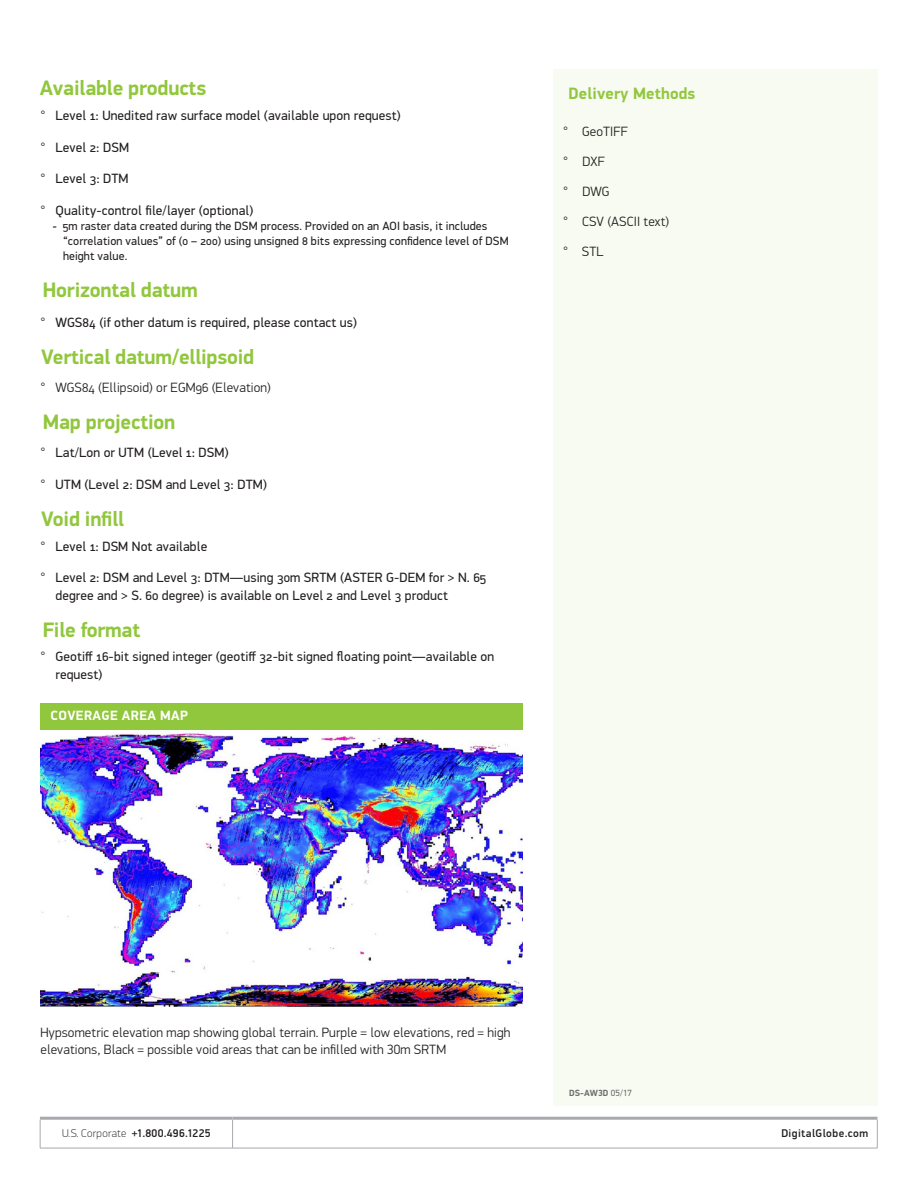
<style>
.page{position:relative;width:918px;height:1188px;background:#fff}
.page>*{position:absolute;margin:0;border:0;box-sizing:border-box;transform-origin:0 0}
.Subhead{font:700 21px "PF Din Display Pro";letter-spacing:-.01em;color:#91c73d}
.t1{font:700 16.5px "PF Din Display Pro";letter-spacing:.01em;color:#91c73d}
.t2{font:13.5px/18px "PF Din Display Pro";letter-spacing:.01em;color:#231f20}
.Highlight_Column_Bod{font:300 13.5px/16.5px "PF Din Display Pro";letter-spacing:.01em;color:#231f20}
.t3{font:700 13.5px "PF Din Display Pro";letter-spacing:.03em;color:#fff}
.t4{font:12px/15px "PF Din Display Pro";letter-spacing:.01em;color:#231f20}
.t5{font:500 11.25px "PF Din Display Pro";letter-spacing:.035em;color:#231f20}
.Highlight_Column_Bod-2{font:700 9px "PF Din Display Pro";letter-spacing:.01em;color:#6c6d70}
.s1{font-weight:300}
.s2{font-family:"Arial";font-weight:700;color:#57585a}
.s3{font-weight:400}
.s4{font-weight:100}
</style>
<div class="page">
<div style="left:553px;top:69px;width:325px;height:1037px;background:#f7fbf1"></div>
<div style="left:40px;top:703px;width:483px;height:27px;background:#91c73d"></div>
<img style="left:40px;top:732px;width:483px;height:275px">
<svg style="left:40px;top:1120px;width:1px;height:28px"></svg>
<svg style="left:232px;top:1120px;width:1px;height:28px"></svg>
<svg style="left:877px;top:1120px;width:1px;height:28px"></svg>
<hr style="left:40px;top:1148px;width:193px;height:1px;background:#a8a9ad">
<hr style="left:233px;top:1148px;width:645px;height:1px;background:#a8a9ad">
<hr style="left:40px;top:1117px;width:193px;height:3px;background:#a8a9ad">
<hr style="left:233px;top:1117px;width:645px;height:3px;background:#a8a9ad">
<p class="Subhead" style="left:40px;top:75px;width:168px">Available products</p>
<p class="t2" style="left:41px;top:107px;width:362px"><span class="s1">°</span> Level 1: Unedited raw surface model (available upon request)</p>
<p class="t2" style="left:41px;top:138px;width:90px"><span class="s1">°</span> Level 2: DSM</p>
<p class="t2" style="left:41px;top:170px;width:90px"><span class="s1">°</span> Level 3: DTM</p>
<p class="t2" style="left:41px;top:201px;width:214px"><span class="s1">°</span> Quality-control file/layer (optional)</p>
<p class="t4" style="left:63px;top:218px;width:447px;text-indent:-10px"><span class="s2">-</span> 5m raster data created during the DSM process. Provided on an AOI basis, it includes “correlation values” of (0 – 200) using unsigned 8 bits expressing confidence level of DSM height value.</p>
<p class="Subhead" style="left:43px;top:277px;width:156px">Horizontal datum</p>
<p class="t2" style="left:40px;top:314px;width:318px"><span class="s1">°</span> WGS84 (if other datum is required, please contact us)</p>
<p class="Subhead" style="left:41px;top:344px;width:215px">Vertical datum/ellipsoid</p>
<p class="Highlight_Column_Bod" style="left:41px;top:379px;width:232px">° WGS84 (Ellipsoid) or EGM96 (Elevation)</p>
<p class="Subhead" style="left:43px;top:409px;width:134px">Map projection</p>
<p class="t2" style="left:41px;top:444px;width:190px"><span class="s1">°</span> Lat/Lon or UTM (Level 1: DSM)</p>
<p class="t2" style="left:41px;top:475px;width:228px"><span class="s1">°</span> UTM (Level 2: DSM and Level 3: DTM)</p>
<p class="Subhead" style="left:41px;top:506px;width:85px">Void infill</p>
<p class="t2" style="left:41px;top:538px;width:168px"><span class="s1">°</span> Level 1: DSM Not available</p>
<p class="t2" style="left:56px;top:569px;width:432px;text-indent:-15px"><span class="s1">°</span> Level 2: DSM and Level 3: DTM—using 30m SRTM (ASTER G-DEM for &gt; N. 65 degree and &gt; S. 60 degree) is available on Level 2 and Level 3 product</p>
<p class="Subhead" style="left:43px;top:617px;width:99px">File format</p>
<p class="t2" style="left:56px;top:647px;width:440px;text-indent:-15px"><span class="s1">°</span> Geotiff 16-bit signed integer (geotiff 32-bit signed floating point—available on request)</p>
<p class="t3" style="left:50px;top:708px;width:139px">COVERAGE AREA MAP</p>
<p class="t1" style="left:569px;top:84px;width:128px">Delivery Methods</p>
<p class="Highlight_Column_Bod" style="left:563px;top:124px;width:66px">° GeoTIFF</p>
<p class="Highlight_Column_Bod" style="left:563px;top:154px;width:43px">° DXF</p>
<p class="Highlight_Column_Bod" style="left:563px;top:184px;width:48px">° DWG</p>
<p class="Highlight_Column_Bod" style="left:563px;top:214px;width:108px">° CSV (ASCII text)</p>
<p class="Highlight_Column_Bod" style="left:563px;top:244px;width:42px">° STL</p>
<p class="Highlight_Column_Bod" style="left:41px;top:1024px;width:471px">Hypsometric elevation map showing global terrain. Purple = low elevations, red = high elevations, Black = possible void areas that can be infilled with 30m SRTM</p>
<p class="Highlight_Column_Bod-2" style="left:569px;top:1088px;width:64px">DS-AW3D <span class="s3">05/17</span></p>
<p class="t5" style="left:62px;top:1127px;width:150px"><span class="s4">U.S. Corporate</span> +1.800.496.1225</p>
<p class="t5" style="left:781px;top:1127px;width:88px">DigitalGlobe.com</p>
</div>
